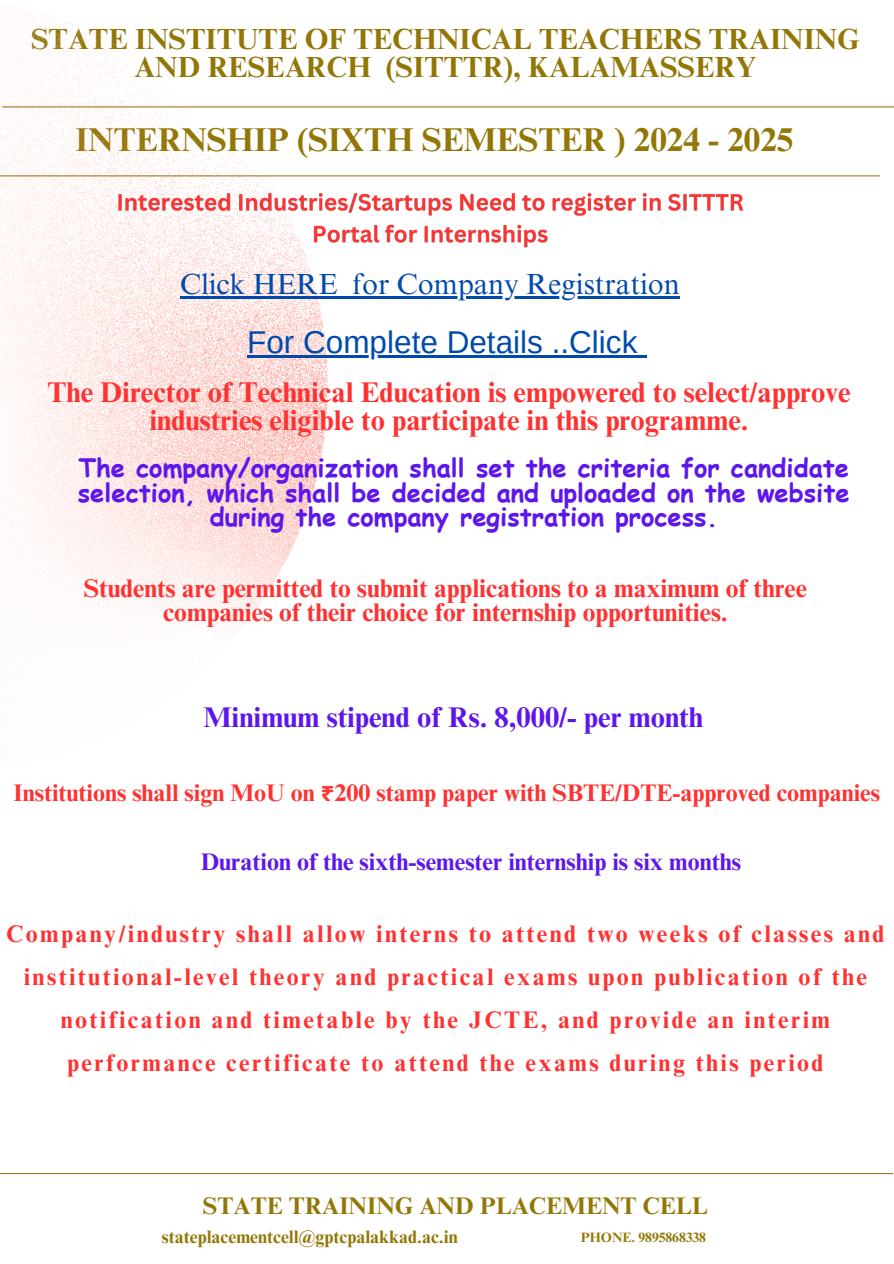
<style>
.page{position:relative;width:894px;height:1264px;background:#fff}
.page>*{position:absolute;margin:0;border:0;box-sizing:border-box;transform-origin:0 0}
.t1{font:700 33px "Times NRMT Pro";color:#927707}
.t2{font:31.5px "Arimo";color:#004aad}
.t3{font:700 29.1px/28.2px "Times NRMT Pro";color:#927707;text-align:center}
.t4{font:29.1px "Times NRMT Pro";color:#004aad}
.t5{font:700 28.5px/28.2px "Times NRMT Pro";color:#ff3131;text-align:center}
.t6{font:700 28.5px "Times NRMT Pro";color:#5e17eb}
.t7{font:700 25.5px/24.8px "Comic Sans MS";color:#5e17eb;text-align:center}
.t8{font:700 25.5px/24.8px "Times NRMT Pro";color:#ff3131;text-align:center}
.t9{font:700 24px/42.8px "Times NRMT Pro";letter-spacing:.1em;color:#ff3131;text-align:center}
.t10{font:700 24px "Times NRMT Pro";color:#ff3131}
.t11{font:700 24px "Times NRMT Pro";color:#5e17eb}
.t12{font:700 24px "Times NRMT Pro";color:#927707}
.t13{font:700 18px "Times NRMT Pro";color:#927707}
.t14{font:700 13.5px "Times NRMT Pro";color:#927707}
.s1{font-family:"Noto Sans Gurmukhi"}
</style>
<div class="page">
<img style="left:0;top:4px;width:328px;height:626px">
<hr style="left:2px;top:106px;width:891px;height:1px;background:#a47723">
<hr style="left:0;top:175px;width:879px;height:1px;background:#a47723">
<hr style="left:0;top:1172px;width:892px;height:2px;background:#a47723">
<img style="left:117px;top:187px;width:626px;height:63px">
<hr style="left:247px;top:355px;width:390px;height:3px;background:#004aad">
<svg style="left:637px;top:355px;width:9px;height:3px"></svg>
<hr style="left:180px;top:296px;width:158px;height:2px;background:#004aad">
<svg style="left:338px;top:296px;width:14px;height:2px"></svg>
<hr style="left:352px;top:296px;width:327px;height:2px;background:#004aad">
<p class="t3" style="left:31px;top:29px;width:829px">STATE INSTITUTE OF TECHNICAL TEACHERS TRAINING<br>AND RESEARCH (SITTTR), KALAMASSERY</p>
<p class="t1" style="left:76px;top:127px;width:719px">INTERNSHIP (SIXTH SEMESTER ) 2024 - 2025</p>
<p class="t4" style="left:180px;top:273px;width:159px">Click HERE</p>
<p class="t4" style="left:352px;top:273px;width:329px">for Company Registration</p>
<h4 class="t2" style="left:247px;top:325px;width:392px">For Complete Details ..Click</h4>
<p class="t5" style="left:47px;top:381px;width:804px">The Director of Technical Education is empowered to select/approve industries eligible to participate in this programme.</p>
<p class="t7" style="left:78px;top:454px;width:773px">The company/organization shall set the criteria for candidate selection, which shall be decided and uploaded on the website during the company registration process.</p>
<h4 class="t8" style="left:84px;top:578px;width:724px">Students are permitted to submit applications to a maximum of three companies of their choice for internship opportunities.</h4>
<p class="t6" style="left:203px;top:706px;width:501px">Minimum stipend of Rs. 8,000/- per month</p>
<p class="t10" style="left:14px;top:783px;width:867px">Institutions shall sign MoU on <span class="s1">₹</span>200 stamp paper with SBTE/DTE-approved companies</p>
<p class="t11" style="left:201px;top:852px;width:541px">Duration of the sixth-semester internship is six months</p>
<p class="t9" style="left:6px;top:915px;width:879px">Company/industry shall allow interns to attend two weeks of classes and institutional-level theory and practical exams upon publication of the notification and timetable by the JCTE, and provide an interim performance certificate to attend the exams during this period</p>
<p class="t12" style="left:203px;top:1196px;width:506px">STATE TRAINING AND PLACEMENT CELL</p>
<h5 class="t13" style="left:162px;top:1229px;width:297px">stateplacementcell@gptcpalakkad.ac.in</h5>
<h2 class="t14" style="left:580px;top:1231px;width:127px">PHONE. 9895868338</h2>
</div>
